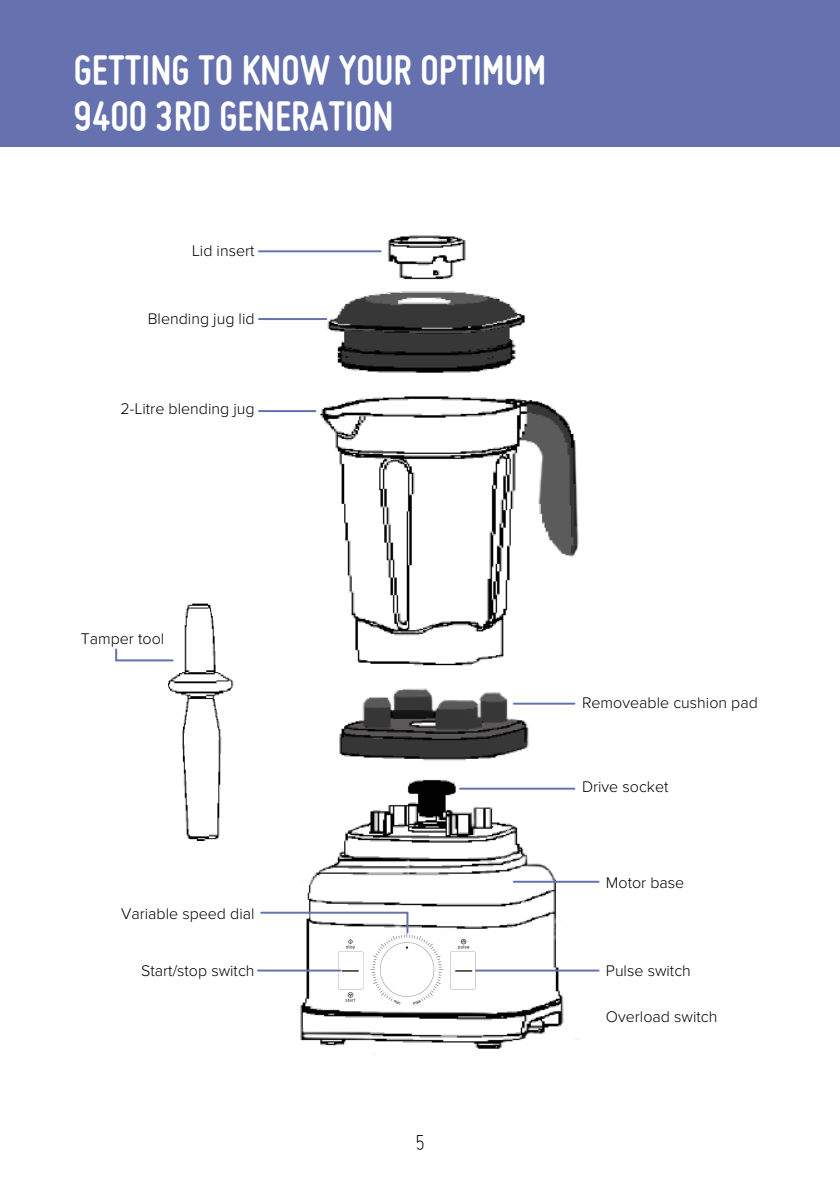
<style>
.page{position:relative;width:840px;height:1191px;background:#fff}
.page>*{position:absolute;margin:0;border:0;box-sizing:border-box;transform-origin:0 0}
.t1{font:700 44px/46px "Miso";color:#fff}
.t2{font:300 24px "Miso";color:#000}
.t3{font:300 16px "Proxima Nova";color:#000}
</style>
<div class="page">
<div style="left:0;top:0;width:839px;height:146px;background:#6672b0"></div>
<hr style="left:259px;top:250px;width:121px;height:2px;background:#6672b0">
<hr style="left:259px;top:318px;width:67px;height:2px;background:#6672b0">
<hr style="left:259px;top:410px;width:56px;height:2px;background:#6672b0">
<svg style="left:115px;top:648px;width:54px;height:14px"></svg>
<img style="left:169px;top:603px;width:65px;height:237px">
<img style="left:280px;top:235px;width:320px;height:814px">
<img style="left:339px;top:933px;width:136px;height:71px">
<hr style="left:258px;top:969px;width:82px;height:2px;background:#6672b0">
<svg style="left:260px;top:910px;width:149px;height:24px"></svg>
<hr style="left:513px;top:702px;width:61px;height:2px;background:#6672b0">
<hr style="left:460px;top:787px;width:114px;height:2px;background:#6672b0">
<hr style="left:513px;top:880px;width:85px;height:2px;background:#6672b0">
<hr style="left:475px;top:969px;width:123px;height:2px;background:#6672b0">
<h1 class="t1" style="left:74px;top:46px;width:474px">GETTING TO KNOW YOUR OPTIMUM<br>9400 3RD GENERATION</h1>
<p class="t3" style="left:192px;top:243px;width:64px">Lid insert</p>
<p class="t3" style="left:148px;top:311px;width:108px">Blending jug lid</p>
<p class="t3" style="left:120px;top:401px;width:135px">2-Litre blending jug</p>
<p class="t3" style="left:81px;top:631px;width:85px">Tamper tool</p>
<p class="t3" style="left:121px;top:906px;width:135px">Variable speed dial</p>
<p class="t3" style="left:141px;top:963px;width:115px">Start/stop switch</p>
<h2 class="t2" style="left:415px;top:1129px;width:11px">5</h2>
<p class="t3" style="left:581px;top:695px;width:177px">Removeable cushion pad</p>
<p class="t3" style="left:581px;top:780px;width:88px">Drive socket</p>
<p class="t3" style="left:605px;top:875px;width:80px">Motor base</p>
<p class="t3" style="left:605px;top:963px;width:86px">Pulse switch</p>
<p class="t3" style="left:605px;top:1009px;width:113px">Overload switch</p>
</div>
